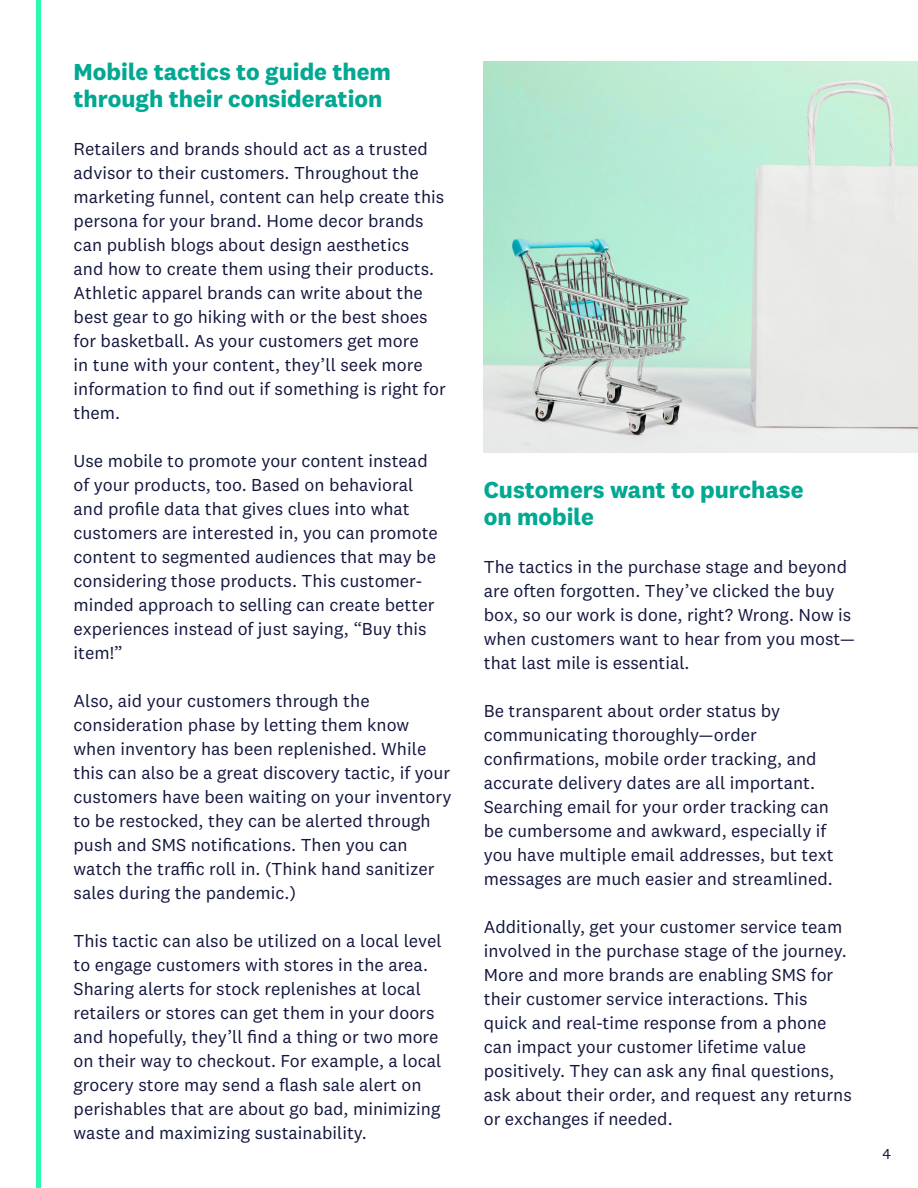
<style>
.page{position:relative;width:918px;height:1188px;background:#fff}
.page>*{position:absolute;margin:0;border:0;box-sizing:border-box;transform-origin:0 0}
.t1{font:700 24px/27px "National 2";color:#02a891}
.t2{font:18px/24px "National 2";color:#13173d}
.t3{font:15px "National 2";color:#13173d}
</style>
<div class="page">
<hr style="left:36px;top:0;width:4px;height:1188px;background:#2cf8ae">
<img style="left:484px;top:62px;width:434px;height:391px">
<p class="t1" style="left:74px;top:58px;width:319px">Mobile tactics to guide them through their consideration</p>
<p class="t2" style="left:74px;top:136px;width:374px">Retailers and brands should act as a trusted advisor to their customers. Throughout the marketing funnel, content can help create this persona for your brand. Home decor brands can publish blogs about design aesthetics<br>and how to create them using their products.<br>Athletic apparel brands can write about the best gear to go hiking with or the best shoes for basketball. As your customers get more<br>in tune with your content, they’ll seek more information to find out if something is right for them.</p>
<p class="t2" style="left:74px;top:448px;width:366px">Use mobile to promote your content instead of your products, too. Based on behavioral and profile data that gives clues into what customers are interested in, you can promote content to segmented audiences that may be considering those products. This customer&shy;minded approach to selling can create better experiences instead of just saying, “Buy this item!”</p>
<p class="t2" style="left:74px;top:688px;width:379px">Also, aid your customers through the consideration phase by letting them know when inventory has been replenished. While this can also be a great discovery tactic, if your customers have been waiting on your inventory to be restocked, they can be alerted through push and SMS notifications. Then you can watch the traffic roll in. (Think hand sanitizer sales during the pandemic.)</p>
<p class="t2" style="left:74px;top:928px;width:370px">This tactic can also be utilized on a local level to engage customers with stores in the area.<br>Sharing alerts for stock replenishes at local retailers or stores can get them in your doors and hopefully, they’ll find a thing or two more on their way to checkout. For example, a local grocery store may send a flash sale alert on perishables that are about go bad, minimizing waste and maximizing sustainability.</p>
<p class="t1" style="left:484px;top:476px;width:321px">Customers want to purchase on mobile</p>
<p class="t2" style="left:484px;top:555px;width:373px">The tactics in the purchase stage and beyond are often forgotten. They’ve clicked the buy box, so our work is done, right? Wrong. Now is when customers want to hear from you most— that last mile is essential.</p>
<p class="t2" style="left:484px;top:699px;width:351px">Be transparent about order status by communicating thoroughly—order confirmations, mobile order tracking, and accurate delivery dates are all important.<br>Searching email for your order tracking can be cumbersome and awkward, especially if you have multiple email addresses, but text messages are much easier and streamlined.</p>
<p class="t2" style="left:484px;top:915px;width:370px">Additionally, get your customer service team involved in the purchase stage of the journey.<br>More and more brands are enabling SMS for their customer service interactions. This quick and real-time response from a phone can impact your customer lifetime value positively. They can ask any final questions, ask about their order, and request any returns or exchanges if needed.</p>
<p class="t3" style="left:882px;top:1145px;width:10px">4</p>
</div>
